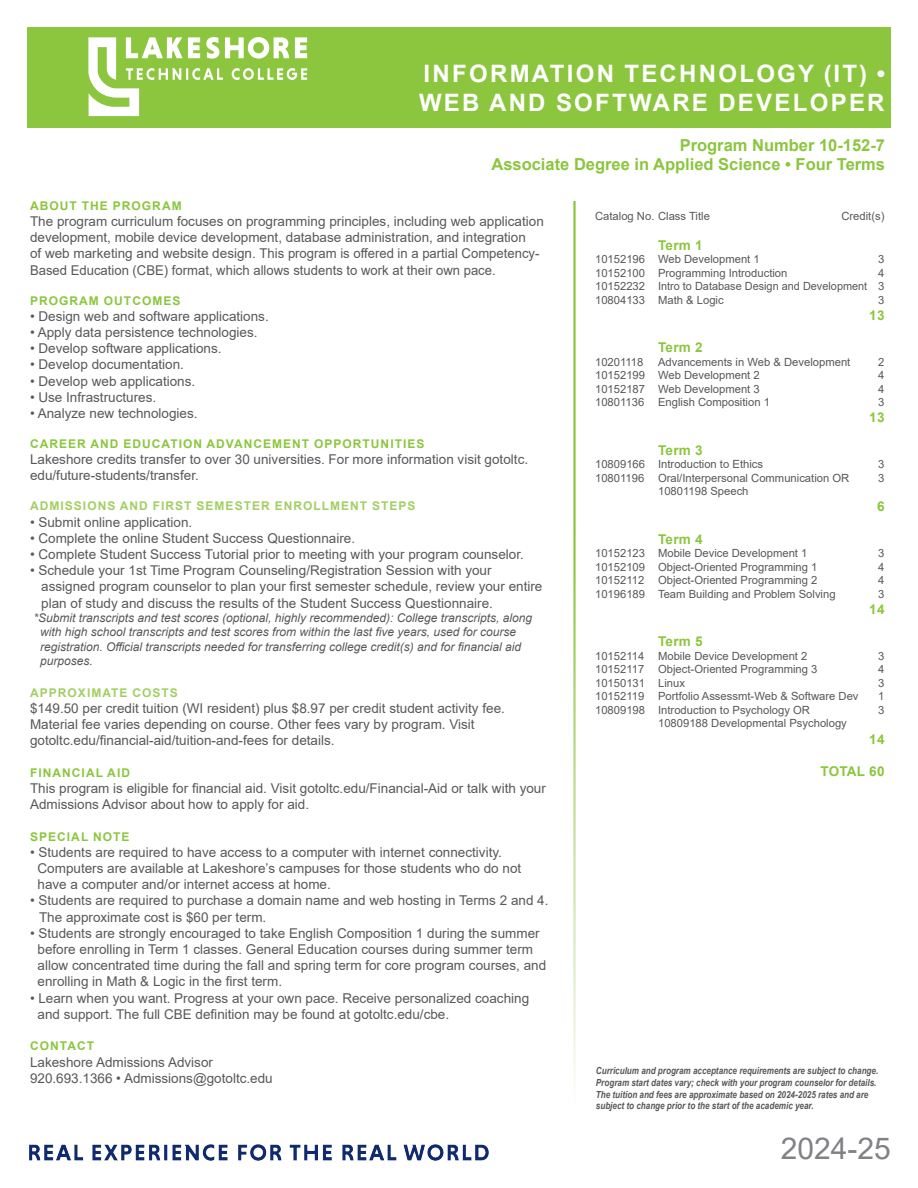
<style>
.page{position:relative;width:918px;height:1188px;background:#fff}
.page>*{position:absolute;margin:0;border:0;box-sizing:border-box;transform-origin:0 0}
.t1{font:30px "Arial";color:#808285}
.t2{font:700 24px "Arial";letter-spacing:.095em;color:#fff}
.t3{font:700 16.5px "Arial";color:#8bc63e}
.Bullet_List{font:13.5px/16.2px "Arial";color:#57585a}
.t4{font:700 13.5px "Arial";letter-spacing:.02em;color:#8bc63e}
.t5{font:italic 12px "Arial";color:#57585a}
.t6{font:700 12px "Arial";letter-spacing:.085em;color:#8bc63e}
.Bullet_List-2{font:700 12px "Arial";letter-spacing:.085em;color:#a2cf62}
.t7{font:11.25px "Arial";color:#57585a}
.t8{font:italic 700 9.75px/11.7px "Arial";color:#57585a;scale:.83 1}
</style>
<div class="page">
<div style="left:27px;top:27px;width:864px;height:100px;background:#8bc63e"></div>
<svg style="left:88px;top:37px;width:219px;height:79px"></svg>
<img style="left:29px;top:1144px;width:460px;height:17px">
<p class="t2" style="left:424px;top:57px;width:463px">INFORMATION TECHNOLOGY (IT) •</p>
<p class="t2" style="left:419px;top:86px;width:467px">WEB AND SOFTWARE DEVELOPER</p>
<p class="t3" style="left:680px;top:133px;width:207px">Program Number 10-152-7</p>
<p class="t3" style="left:491px;top:153px;width:395px">Associate Degree in Applied Science • Four Terms</p>
<p class="t6" style="left:30px;top:197px;width:153px">ABOUT THE PROGRAM</p>
<p class="Bullet_List" style="left:30px;top:213px;width:515px">The program curriculum focuses on programming principles, including web application development, mobile device development, database administration, and integration<br>of web marketing and website design. This program is offered in a partial Competency-Based Education (CBE) format, which allows students to work at their own pace.</p>
<p class="t6" style="left:30px;top:292px;width:152px">PROGRAM OUTCOMES</p>
<p class="Bullet_List" style="left:30px;top:308px;width:240px">• Design web and software applications.</p>
<p class="Bullet_List" style="left:30px;top:324px;width:229px">• Apply data persistence technologies.</p>
<p class="Bullet_List" style="left:30px;top:340px;width:193px">• Develop software applications.</p>
<p class="Bullet_List" style="left:30px;top:356px;width:156px">• Develop documentation.</p>
<p class="Bullet_List" style="left:30px;top:373px;width:167px">• Develop web applications.</p>
<p class="Bullet_List" style="left:30px;top:389px;width:128px">• Use Infrastructures.</p>
<p class="Bullet_List" style="left:30px;top:405px;width:169px">• Analyze new technologies.</p>
<p class="t6" style="left:30px;top:435px;width:396px">CAREER AND EDUCATION ADVANCEMENT OPPORTUNITIES</p>
<p class="Bullet_List" style="left:30px;top:451px;width:500px">Lakeshore credits transfer to over 30 universities. For more information visit gotoltc. edu/future-students/transfer.</p>
<p class="Bullet_List-2" style="left:30px;top:498px;width:387px">ADMISSIONS AND FIRST SEMESTER ENROLLMENT STEPS</p>
<p class="Bullet_List" style="left:30px;top:514px;width:164px">• Submit online application.</p>
<p class="Bullet_List" style="left:30px;top:530px;width:327px">• Complete the online Student Success Questionnaire.</p>
<p class="Bullet_List" style="left:30px;top:546px;width:495px">• Complete Student Success Tutorial prior to meeting with your program counselor.</p>
<p class="Bullet_List" style="left:30px;top:562px;width:463px">• Schedule your 1st Time Program Counseling/Registration Session with your</p>
<p class="Bullet_List" style="left:41px;top:578px;width:503px">assigned program counselor to plan your first semester schedule, review your entire</p>
<p class="Bullet_List" style="left:41px;top:595px;width:453px">plan of study and discuss the results of the Student Success Questionnaire.</p>
<p class="t5" style="left:33px;top:610px;width:500px">*Submit transcripts and test scores (optional, highly recommended): College transcripts, along</p>
<p class="t5" style="left:40px;top:624px;width:478px">with high school transcripts and test scores from within the last five years, used for course</p>
<p class="t5" style="left:40px;top:639px;width:483px">registration. Official transcripts needed for transferring college credit(s) and for financial aid</p>
<p class="t5" style="left:40px;top:653px;width:54px">purposes.</p>
<p class="Bullet_List-2" style="left:30px;top:684px;width:149px">APPROXIMATE COSTS</p>
<p class="Bullet_List" style="left:30px;top:700px;width:476px">$149.50 per credit tuition (WI resident) plus $8.97 per credit student activity fee.<br>Material fee varies depending on course. Other fees vary by program. Visit</p>
<p class="Bullet_List" style="left:30px;top:732px;width:306px">gotoltc.edu/financial-aid/tuition-and-fees for details.</p>
<p class="t6" style="left:30px;top:764px;width:101px">FINANCIAL AID</p>
<p class="Bullet_List" style="left:30px;top:780px;width:517px">This program is eligible for financial aid. Visit gotoltc.edu/Financial-Aid or talk with your<br>Admissions Advisor about how to apply for aid.</p>
<p class="t6" style="left:30px;top:828px;width:101px">SPECIAL NOTE</p>
<p class="Bullet_List" style="left:30px;top:844px;width:473px">• Students are required to have access to a computer with internet connectivity.</p>
<p class="Bullet_List" style="left:38px;top:860px;width:485px">Computers are available at Lakeshore’s campuses for those students who do not</p>
<p class="Bullet_List" style="left:38px;top:876px;width:295px">have a computer and/or internet access at home.</p>
<p class="Bullet_List" style="left:39px;top:893px;width:511px;text-indent:-9px">• Students are required to purchase a domain name and web hosting in Terms 2 and 4.<br>The approximate cost is $60 per term.</p>
<p class="Bullet_List" style="left:30px;top:925px;width:511px">• Students are strongly encouraged to take English Composition 1 during the summer</p>
<p class="Bullet_List" style="left:38px;top:941px;width:497px">before enrolling in Term 1 classes. General Education courses during summer term</p>
<p class="Bullet_List" style="left:38px;top:957px;width:510px">allow concentrated time during the fall and spring term for core program courses, and</p>
<p class="Bullet_List" style="left:38px;top:974px;width:246px">enrolling in Math &amp; Logic in the first term.</p>
<p class="Bullet_List" style="left:30px;top:990px;width:501px">• Learn when you want. Progress at your own pace. Receive personalized coaching</p>
<p class="Bullet_List" style="left:38px;top:1006px;width:413px">and support. The full CBE definition may be found at gotoltc.edu/cbe.</p>
<p class="t6" style="left:30px;top:1038px;width:65px">CONTACT</p>
<p class="Bullet_List" style="left:30px;top:1054px;width:185px">Lakeshore Admissions Advisor</p>
<p class="Bullet_List" style="left:30px;top:1070px;width:244px">920.693.1366 • Admissions@gotoltc.edu</p>
<p class="t8" style="left:596px;top:1065px;width:342px">Curriculum and program acceptance requirements are subject to change.<br>Program start dates vary; check with your program counselor for details.<br>The tuition and fees are approximate based on 2024-2025 rates and are subject to change prior to the start of the academic year.</p>
<p class="t7" style="left:595px;top:208px;width:116px">Catalog No. Class Title</p>
<p class="t7" style="left:841px;top:208px;width:45px">Credit(s)</p>
<p class="t4" style="left:658px;top:235px;width:46px">Term 1</p>
<p class="t7" style="left:595px;top:251px;width:166px">10152196 Web Development 1</p>
<p class="t7" style="left:878px;top:251px;width:8px">3</p>
<p class="t7" style="left:595px;top:265px;width:194px">10152100 Programming Introduction</p>
<p class="t7" style="left:878px;top:265px;width:8px">4</p>
<p class="t7" style="left:595px;top:278px;width:291px">10152232 Intro to Database Design and Development 3</p>
<p class="t7" style="left:595px;top:292px;width:130px">10804133 Math &amp; Logic</p>
<p class="t7" style="left:878px;top:292px;width:8px">3</p>
<p class="t4" style="left:869px;top:305px;width:17px">13</p>
<p class="t4" style="left:658px;top:338px;width:46px">Term 2</p>
<p class="t7" style="left:595px;top:354px;width:50px">10201118</p>
<p class="t7" style="left:658px;top:354px;width:194px">Advancements in Web &amp; Development</p>
<p class="t7" style="left:878px;top:354px;width:8px">2</p>
<p class="t7" style="left:595px;top:367px;width:166px">10152199 Web Development 2</p>
<p class="t7" style="left:878px;top:367px;width:8px">4</p>
<p class="t7" style="left:595px;top:381px;width:166px">10152187 Web Development 3</p>
<p class="t7" style="left:878px;top:381px;width:8px">4</p>
<p class="t7" style="left:595px;top:394px;width:176px">10801136 English Composition 1</p>
<p class="t7" style="left:878px;top:394px;width:8px">3</p>
<p class="t4" style="left:869px;top:408px;width:17px">13</p>
<p class="t4" style="left:658px;top:440px;width:46px">Term 3</p>
<p class="t7" style="left:595px;top:457px;width:170px">10809166 Introduction to Ethics</p>
<p class="t7" style="left:878px;top:457px;width:8px">3</p>
<p class="t7" style="left:595px;top:470px;width:256px">10801196 Oral/Interpersonal Communication OR</p>
<p class="t7" style="left:878px;top:470px;width:8px">3</p>
<p class="t7" style="left:658px;top:484px;width:92px">10801198 Speech</p>
<p class="t4" style="left:877px;top:497px;width:9px">6</p>
<p class="t4" style="left:658px;top:530px;width:46px">Term 4</p>
<p class="t7" style="left:595px;top:546px;width:214px">10152123 Mobile Device Development 1</p>
<p class="t7" style="left:878px;top:546px;width:8px">3</p>
<p class="t7" style="left:595px;top:559px;width:224px">10152109 Object-Oriented Programming 1</p>
<p class="t7" style="left:878px;top:559px;width:8px">4</p>
<p class="t7" style="left:595px;top:573px;width:224px">10152112 Object-Oriented Programming 2</p>
<p class="t7" style="left:878px;top:573px;width:8px">4</p>
<p class="t7" style="left:595px;top:586px;width:242px">10196189 Team Building and Problem Solving</p>
<p class="t7" style="left:878px;top:586px;width:8px">3</p>
<p class="t4" style="left:869px;top:600px;width:17px">14</p>
<p class="t4" style="left:658px;top:632px;width:46px">Term 5</p>
<p class="t7" style="left:595px;top:648px;width:214px">10152114 Mobile Device Development 2</p>
<p class="t7" style="left:878px;top:648px;width:8px">3</p>
<p class="t7" style="left:595px;top:662px;width:224px">10152117 Object-Oriented Programming 3</p>
<p class="t7" style="left:878px;top:662px;width:8px">4</p>
<p class="t7" style="left:595px;top:675px;width:91px">10150131 Linux</p>
<p class="t7" style="left:878px;top:675px;width:8px">3</p>
<p class="t7" style="left:595px;top:689px;width:265px">10152119 Portfolio Assessmt-Web &amp; Software Dev</p>
<p class="t7" style="left:878px;top:689px;width:8px">1</p>
<p class="t7" style="left:595px;top:702px;width:216px">10809198 Introduction to Psychology OR</p>
<p class="t7" style="left:878px;top:702px;width:8px">3</p>
<p class="t7" style="left:658px;top:716px;width:190px">10809188 Developmental Psychology</p>
<p class="t4" style="left:869px;top:729px;width:17px">14</p>
<p class="t4" style="left:820px;top:762px;width:66px">TOTAL 60</p>
<h1 class="t1" style="left:781px;top:1128px;width:112px">2024-25</h1>
</div>
